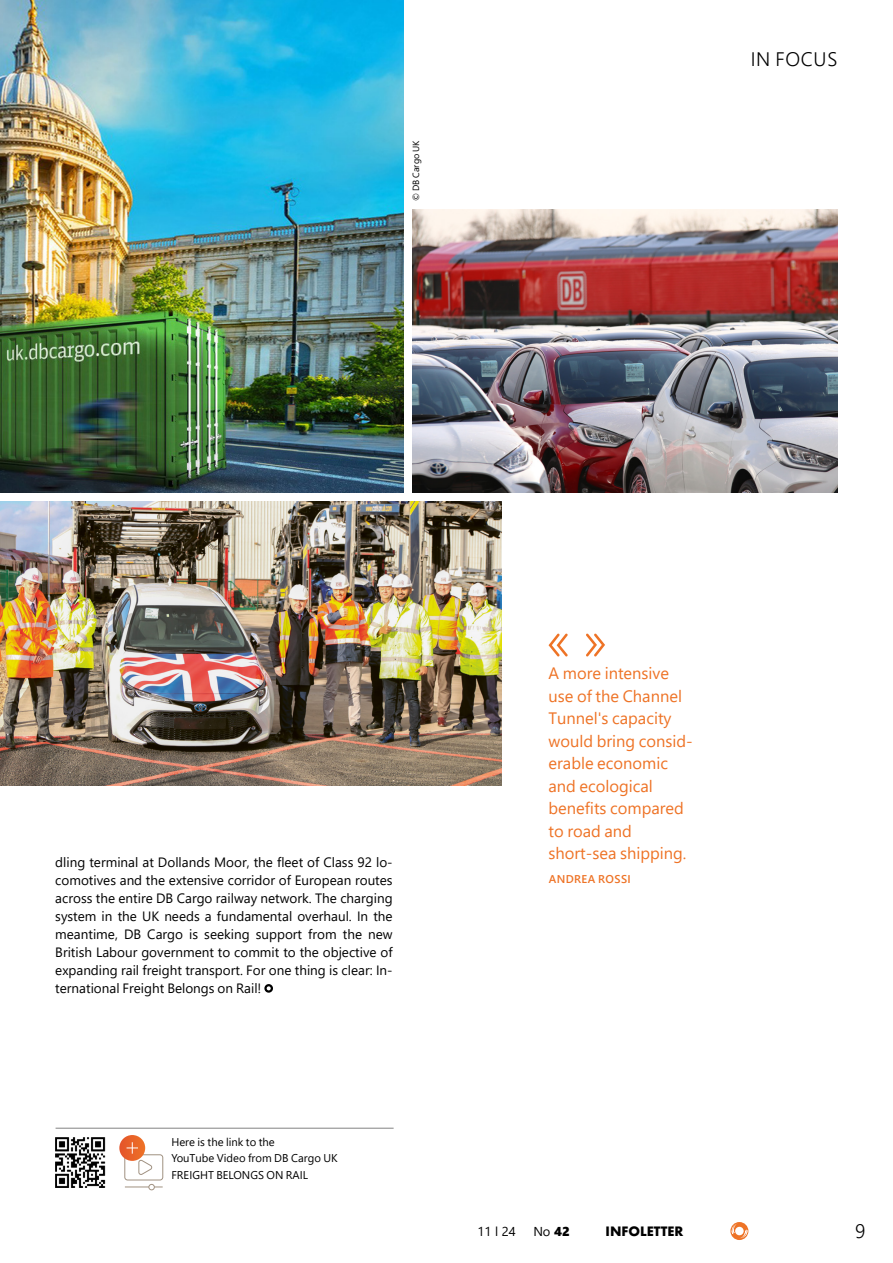
<style>
.page{position:relative;width:893px;height:1263px;background:#fff}
.page>*{position:absolute;margin:0;border:0;box-sizing:border-box;transform-origin:0 0}
.t1{font:300 19.5px "Segoe UI";letter-spacing:.035em;color:#000}
.t2{font:16.5px/22.5px "Segoe UI";color:#ee7326}
.t3{font:13.5px/18px "Segoe UI";color:#000;text-align:justify}
.t4{font:12.9px "Segoe UI";color:#000}
.t5{font:700 12.6px "Futura";color:#000}
.t6{font:11.25px/16.5px "Segoe UI";color:#000}
.t7{font:600 11.25px "Segoe UI";letter-spacing:.035em;color:#ee7326}
.t8{font:9px "Segoe UI";color:#000}
.s1{font-family:"Segoe UI Black"}
</style>
<div class="page">
<svg style="left:730px;top:1222px;width:18px;height:18px"></svg>
<svg style="left:586px;top:633px;width:19px;height:23px"></svg>
<svg style="left:549px;top:633px;width:19px;height:23px"></svg>
<div style="left:264px;top:984px;width:9px;height:9px;border:2px solid #000;border-radius:50%"></div>
<img style="left:0;top:501px;width:502px;height:285px">
<img style="left:412px;top:210px;width:426px;height:282px">
<img style="left:0;top:0;width:404px;height:492px">
<img style="left:55px;top:1137px;width:50px;height:50px">
<div style="left:124px;top:1154px;width:39px;height:26px;border:1px solid #a09181;border-radius:3px"></div>
<svg style="left:125px;top:1186px;width:38px;height:1px"></svg>
<div style="left:148px;top:1184px;width:7px;height:6px;border:1px solid #a09181;border-radius:50%"></div>
<svg style="left:119px;top:1135px;width:26px;height:26px"></svg>
<svg style="left:127px;top:1142px;width:26px;height:33px"></svg>
<hr style="left:56px;top:1128px;width:338px;height:1px;background:#000">
<p class="t8" style="left:407px;top:201px;width:62px;rotate:-90deg">© DB Cargo UK</p>
<h1 class="t1" style="left:751px;top:41px;width:88px">IN FOCUS</h1>
<p class="t3" style="left:55px;top:852px;width:339px">dling terminal at Dollands Moor, the fleet of Class 92 lo&shy;comotives and the extensive corridor of European routes across the entire DB Cargo railway network. The charging system in the UK needs a fundamental overhaul. In the meantime, DB Cargo is seeking support from the new British Labour government to commit to the objective of expanding rail freight transport. For one thing is clear: In&shy;ternational Freight Belongs on Rail!</p>
<p class="t6" style="left:171px;top:1132px;width:168px">Here is the link to the<br>YouTube Video from DB Cargo UK<br>FREIGHT BELONGS ON RAIL</p>
<p class="t2" style="left:549px;top:660px;width:146px">A more intensive use of the Channel<br>Tunnel's capacity would bring consid&shy;erable economic and ecological benefits compared to road and short-sea shipping.</p>
<p class="t7" style="left:549px;top:868px;width:84px">ANDREA ROSSI</p>
<p class="t4" style="left:478px;top:1219px;width:40px">11 l 24</p>
<p class="t4" style="left:533px;top:1219px;width:38px">No <span class="s1">42</span></p>
<p class="t5" style="left:606px;top:1222px;width:79px">INFOLETTER</p>
<h1 class="t1" style="left:855px;top:1213px;width:12px">9</h1>
</div>
